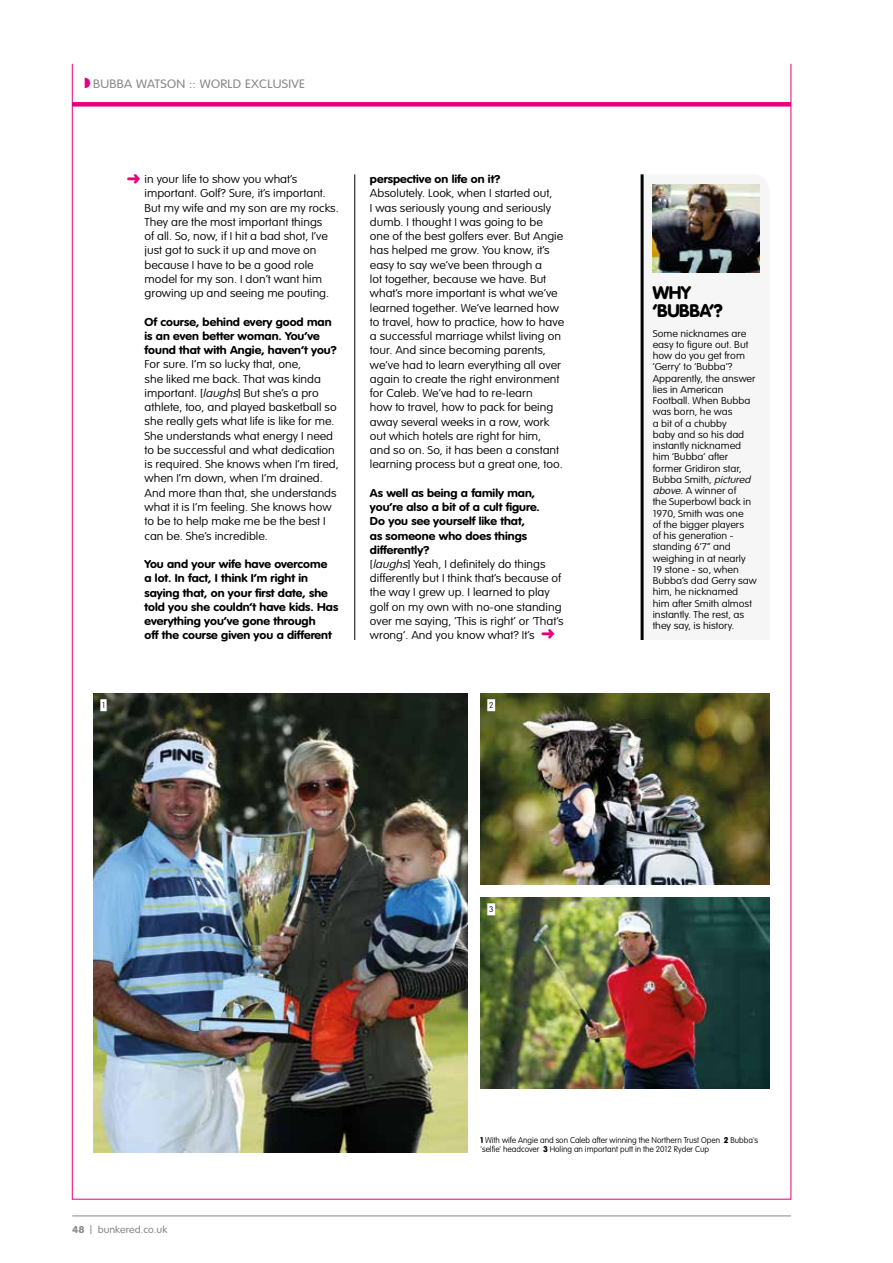
<style>
.page{position:relative;width:893px;height:1263px;background:#fff}
.page>*{position:absolute;margin:0;border:0;box-sizing:border-box;transform-origin:0 0}
.t1{font:900 18px/18px "VAG Rounded";letter-spacing:-.02em;color:#000}
.t2{font:300 12px "VAG Rounded";letter-spacing:.02em;color:#878787;scale:1.1 1}
.t3{font:100 11.25px/14.2px "VAG Rounded";color:#000;scale:1.1 1}
.t4{font:700 11.25px/14.2px "VAG Rounded";color:#000;scale:1.1 1}
.t5{font:100 9.75px/11.2px "VAG Rounded";color:#000;scale:1.1 1}
.t6{font:300 9.75px "VAG Rounded";color:#878787;scale:1.1 1}
.t7{font:100 8.25px/9.8px "VAG Rounded";color:#000}
.s1{font-style:italic}
.s2{font-weight:700}
.s3{color:#e6007d}
.s4{font-size:11.7px}
.s5{font-weight:900}
</style>
<div class="page">
<hr style="left:72px;top:1215px;width:719px;height:1px;background:#878787">
<div style="left:72px;top:102px;width:719px;height:5px;background:#e6007d"></div>
<hr style="left:354px;top:174px;width:1px;height:466px;background:#000">
<svg style="left:652px;top:184px;width:108px;height:89px"></svg>
<hr style="left:641px;top:174px;width:3px;height:466px;background:#000">
<img style="left:480px;top:693px;width:290px;height:191px">
<img style="left:94px;top:693px;width:374px;height:459px">
<img style="left:480px;top:897px;width:290px;height:192px">
<div style="left:100px;top:699px;width:7px;height:12px;background:#fff"></div>
<div style="left:487px;top:699px;width:8px;height:12px;background:#fff"></div>
<div style="left:487px;top:903px;width:8px;height:12px;background:#fff"></div>
<img style="left:653px;top:185px;width:106px;height:87px">
<p class="t2" style="left:93px;top:77px;width:194px">BUBBA WATSON :: WORLD EXCLUSIVE</p>
<p class="t3" style="left:145px;top:172px;width:178px">in your life to show you what’s important. Golf? Sure, it’s important.<br>But my wife and my son are my rocks.<br>They are the most important things<br>of all. So, now, if I hit a bad shot, I’ve just got to suck it up and move on because I have to be a good role model for my son. I don’t want him growing up and seeing me pouting.</p>
<p class="t4" style="left:145px;top:314px;width:176px">Of course, behind every good man is an even better woman. You’ve found that with Angie, haven’t you?</p>
<p class="t3" style="left:145px;top:357px;width:178px">For sure. I’m so lucky that, one,<br>she liked me back. That was kinda important. [<span class="s1">laughs</span>] But she’s a pro athlete, too, and played basketball so she really gets what life is like for me.<br>She understands what energy I need to be successful and what dedication is required. She knows when I’m tired, when I’m down, when I’m drained.<br>And more than that, she understands what it is I’m feeling. She knows how to be to help make me be the best I can be. She’s incredible.</p>
<p class="t4" style="left:145px;top:557px;width:178px">You and your wife have overcome<br>a lot. In fact, I think I’m right in saying that, on your first date, she told you she couldn’t have kids. Has everything you’ve gone through<br>off the course given you a different</p>
<p class="t4" style="left:370px;top:172px;width:120px">perspective on life on it?</p>
<p class="t3" style="left:370px;top:186px;width:178px">Absolutely. Look, when I started out,<br>I was seriously young and seriously dumb. I thought I was going to be one of the best golfers ever. But Angie has helped me grow. You know, it’s easy to say we’ve been through a<br>lot together, because we have. But what’s more important is what we’ve learned together. We’ve learned how to travel, how to practice, how to have a successful marriage whilst living on tour. And since becoming parents, we’ve had to learn everything all over again to create the right environment for Caleb. We’ve had to re-learn<br>how to travel, how to pack for being away several weeks in a row, work out which hotels are right for him, and so on. So, it has been a constant learning process but a great one, too.</p>
<p class="t3" style="left:370px;top:486px;width:177px"><span class="s2">As well as being a family man, you’re also a bit of a cult figure.<br>Do you see yourself like that,<br>as someone who does things differently?<br></span>[<span class="s1">laughs</span>] Yeah, I definitely do things differently but I think that’s because of the way I grew up. I learned to play golf on my own with no-one standing over me saying, ‘This is right’ or ‘That’s wrong’. And you know what? It’s <span class="s3">➜</span></p>
<p class="t7" style="left:102px;top:700px;width:4px">1</p>
<p class="t7" style="left:489px;top:700px;width:6px">2</p>
<p class="t7" style="left:489px;top:904px;width:6px">3</p>
<h1 class="t1" style="left:653px;top:283px;width:72px">WHY ‘BUBBA’?</h1>
<p class="t5" style="left:653px;top:328px;width:96px">Some nicknames are easy to figure out. But how do you get from ‘Gerry’ to ‘Bubba’?<br>Apparently, the answer lies in American<br>Football. When Bubba was born, he was<br>a bit of a chubby<br>baby and so his dad instantly nicknamed him ‘Bubba’ after former Gridiron star,<br>Bubba Smith, <span class="s1">pictured above</span>. A winner of<br>the Superbowl back in<br>1970, Smith was one<br>of the bigger players<br>of his generation - standing 6’7” and weighing in at nearly<br>19 stone - so, when<br>Bubba’s dad Gerry saw him, he nicknamed him after Smith almost instantly. The rest, as they say, is history.</p>
<p class="t6" style="left:72px;top:1224px;width:88px"><span class="s2">48</span> <span class="s4">|</span> bunkered.co.uk</p>
<p class="t7" style="left:480px;top:1135px;width:279px"><span class="s5">1</span> With wife Angie and son Caleb after winning the Northern Trust Open <span class="s5">2</span> Bubba's 'selfie' headcover <span class="s5">3</span> Holing an important putt in the 2012 Ryder Cup</p>
</div>
